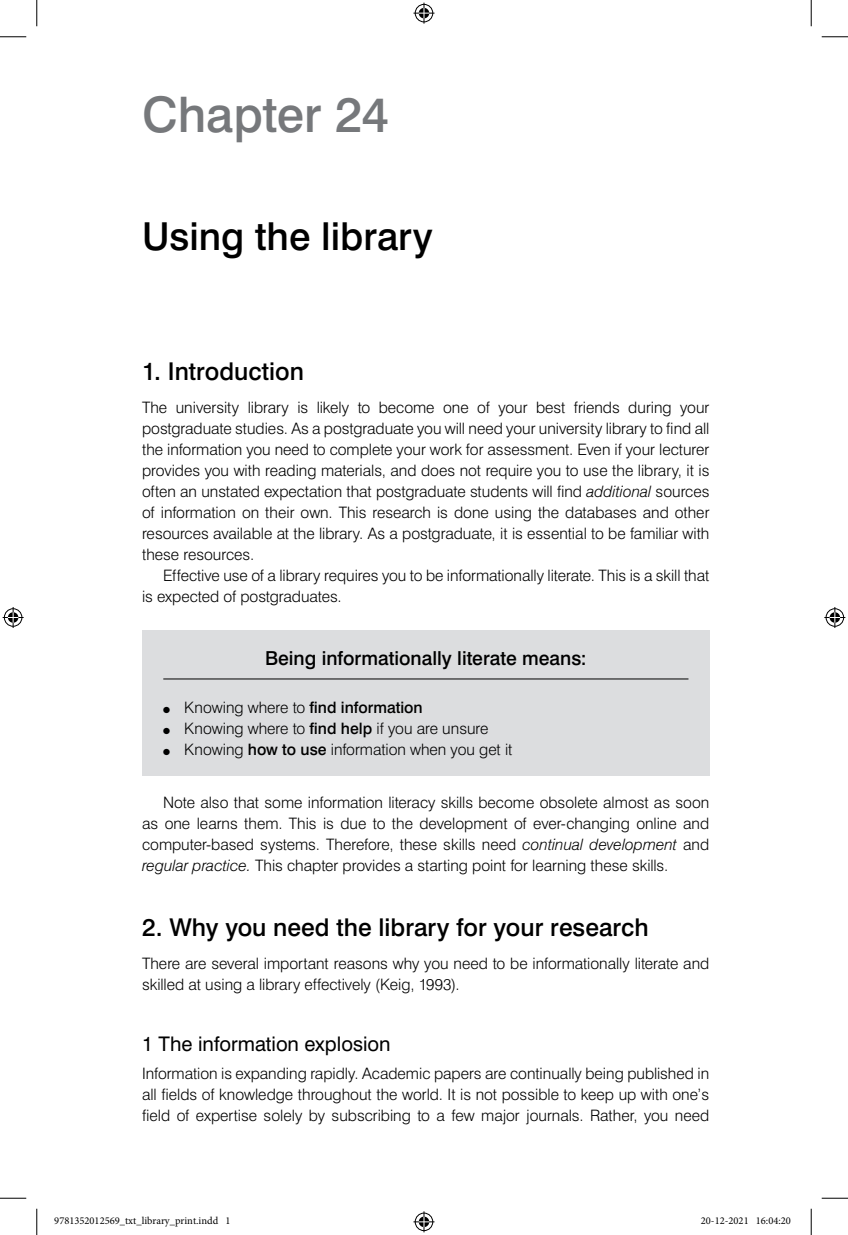
<style>
.page{position:relative;width:848px;height:1235px;background:#fff}
.page>*{position:absolute;margin:0;border:0;box-sizing:border-box;transform-origin:0 0}
._02_CN{font:500 49px "Swiss 721 BT";color:#76787b}
._02_CT{font:500 38.5px "Swiss 721 BT";color:#000}
.A{font:500 24.5px "Swiss 721 BT";color:#000}
.B{font:20.12px "Swiss 721 BT";color:#000}
.BX2-H{font:500 19.25px "Swiss 721 BT";color:#000}
._0_Para{font:300 15.75px/21px "Swiss 721 BT";color:#000;text-align:justify}
._0_Para_indent{font:300 15.75px/21px "Swiss 721 BT";color:#000}
.t1{font:500 15.75px "Swiss 721 BT";color:#000}
.t2{font:10.5px "Minion Pro";color:#000}
.s1{font-style:italic}
.s2{font-weight:300}
.s3{font-weight:500}
</style>
<div class="page">
<div style="left:142px;top:629px;width:567px;height:146px;background:#dcdddf"></div>
<hr style="left:163px;top:678px;width:525px;height:1px;background:#000">
<svg style="left:0;top:36px;width:26px;height:1px"></svg>
<svg style="left:821px;top:36px;width:26px;height:1px"></svg>
<svg style="left:0;top:1197px;width:26px;height:1px"></svg>
<svg style="left:821px;top:1197px;width:26px;height:1px"></svg>
<svg style="left:36px;top:0;width:1px;height:26px"></svg>
<svg style="left:36px;top:1208px;width:1px;height:26px"></svg>
<svg style="left:810px;top:0;width:1px;height:26px"></svg>
<svg style="left:810px;top:1208px;width:1px;height:26px"></svg>
<svg style="left:413px;top:3px;width:21px;height:21px"></svg>
<svg style="left:413px;top:1211px;width:21px;height:21px"></svg>
<svg style="left:3px;top:607px;width:21px;height:21px"></svg>
<svg style="left:824px;top:607px;width:21px;height:21px"></svg>
<p class="_02_CN" style="left:142px;top:85px;width:248px">Chapter 24</p>
<p class="_02_CT" style="left:142px;top:213px;width:292px">Using the library</p>
<p class="A" style="left:142px;top:356px;width:163px">1. Introduction</p>
<p class="_0_Para" style="left:142px;top:397px;width:569px">The university library is likely to become one of your best friends during your postgraduate studies. As a postgraduate you will need your university library to find all the information you need to complete your work for assessment. Even if your lecturer provides you with reading materials, and does not require you to use the library, it is often an unstated expectation that postgraduate students will find <span class="s1">additional</span> sources of information on their own. This research is done using the databases and other resources available at the library. As a postgraduate, it is essential to be familiar with these resources.</p>
<p class="_0_Para_indent" style="left:142px;top:565px;width:568px;text-indent:21px">Effective use of a library requires you to be informationally literate. This is a skill that is expected of postgraduates.</p>
<p class="BX2-H" style="left:265px;top:646px;width:323px">Being informationally literate means:</p>
<p class="t1" style="left:163px;top:697px;width:261px">● <span class="s2">Knowing where to</span> find information</p>
<p class="_0_Para" style="left:163px;top:717px;width:326px">● Knowing where to <span class="s3">find help</span> if you are unsure</p>
<p class="_0_Para" style="left:163px;top:738px;width:351px">● Knowing <span class="s3">how to use</span> information when you get it</p>
<p class="_0_Para_indent" style="left:142px;top:791px;width:568px;text-align:justify;text-indent:21px">Note also that some information literacy skills become obsolete almost as soon as one learns them. This is due to the development of ever-changing online and computer-based systems. Therefore, these skills need <span class="s1">continual development</span> and <span class="s1">regular practice.</span> This chapter provides a starting point for learning these skills.</p>
<p class="A" style="left:142px;top:912px;width:508px">2. Why you need the library for your research</p>
<p class="_0_Para" style="left:142px;top:952px;width:568px">There are several important reasons why you need to be informationally literate and skilled at using a library effectively (Keig, 1993).</p>
<p class="B" style="left:142px;top:1031px;width:250px">1 The information explosion</p>
<p class="_0_Para" style="left:142px;top:1062px;width:568px">Information is expanding rapidly. Academic papers are continually being published in all fields of knowledge throughout the world. It is not possible to keep up with one’s field of expertise solely by subscribing to a few major journals. Rather, you need</p>
<p class="t2" style="left:54px;top:1213px;width:178px">9781352012569_txt_library_print.indd 1</p>
<p class="t2" style="left:700px;top:1213px;width:91px">20-12-2021 16:04:20</p>
</div>
